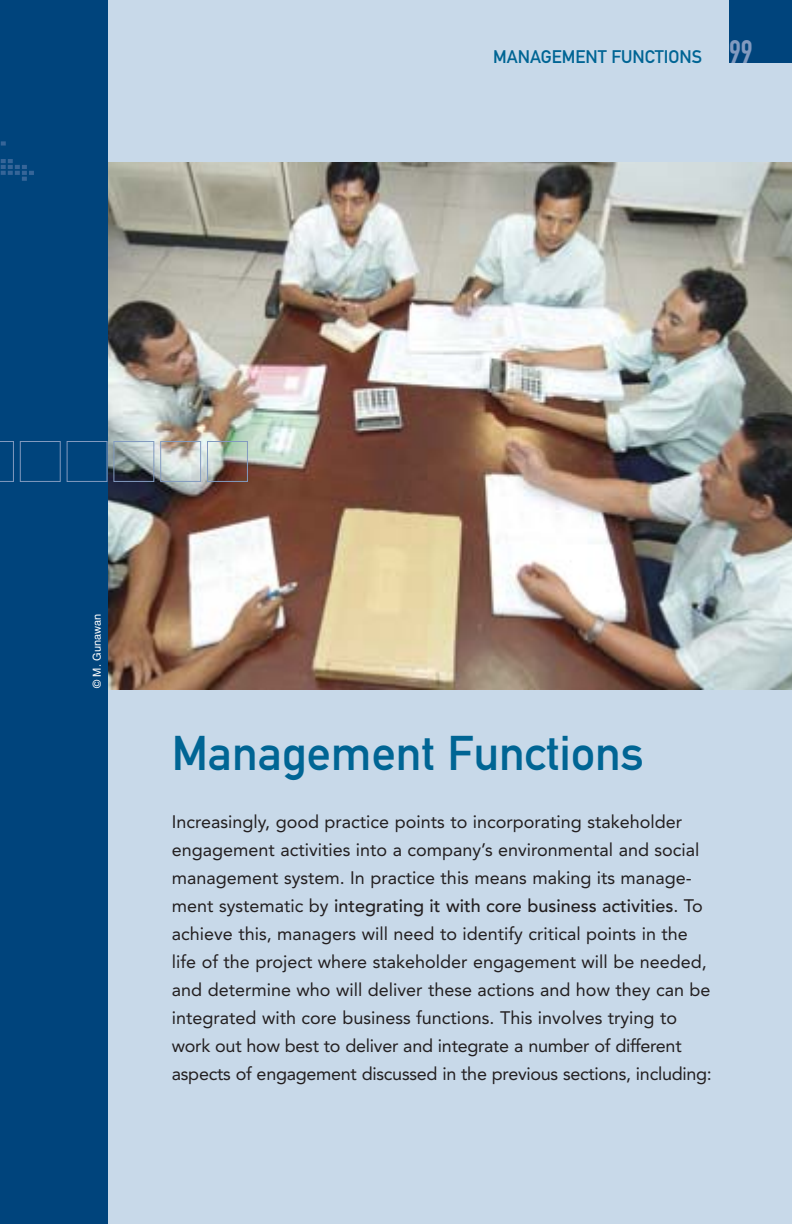
<style>
.page{position:relative;width:792px;height:1224px;background:#fff}
.page>*{position:absolute;margin:0;border:0;box-sizing:border-box;transform-origin:0 0}
.t1{font:48px "DIN Mittelschrift";color:#006594}
.t2{font:18px/28px "Avenir";color:#231f20}
.t3{font:18px "DIN Mittelschrift";color:#006594}
.t4{font:11px "Helvetica";color:#fff}
.s1{font-family:"DIN Engschrift";font-size:32px;color:#829abf}
.s2{font-weight:500}
</style>
<div class="page">
<div style="left:108px;top:0;width:684px;height:1224px;background:#c8d9e9"></div>
<div style="left:729px;top:0;width:63px;height:63px;background:#00447c"></div>
<div style="left:0;top:0;width:108px;height:1224px;background:#00447c"></div>
<svg style="left:1px;top:159px;width:33px;height:22px"></svg>
<svg style="left:1px;top:141px;width:5px;height:5px"></svg>
<img style="left:108px;top:162px;width:684px;height:527px">
<svg style="left:0;top:441px;width:61px;height:41px"></svg>
<div style="left:67px;top:441px;width:41px;height:41px;border:1px solid #829abf"></div>
<img style="left:113px;top:440px;width:135px;height:42px">
<p class="t3" style="left:493px;top:51px;width:261px">MANAGEMENT FUNCTIONS <span class="s1">99</span></p>
<p class="t4" style="left:93px;top:688px;width:76px;rotate:-90deg">© M. Gunawan</p>
<h1 class="t1" style="left:172px;top:736px;width:473px">Management Functions</h1>
<p class="t2" style="left:172px;top:809px;width:542px">Increasingly, good practice points to incorporating stakeholder engagement activities into a company’s environmental and social management system. In practice this means making its manage&shy;ment systematic by <span class="s2">integrating it with core business activities</span>. To achieve this, managers will need to identify critical points in the life of the project where stakeholder engagement will be needed, and determine who will deliver these actions and how they can be integrated with core business functions. This involves trying to work out how best to deliver and integrate a number of different aspects of engagement discussed in the previous sections, including:</p>
</div>
